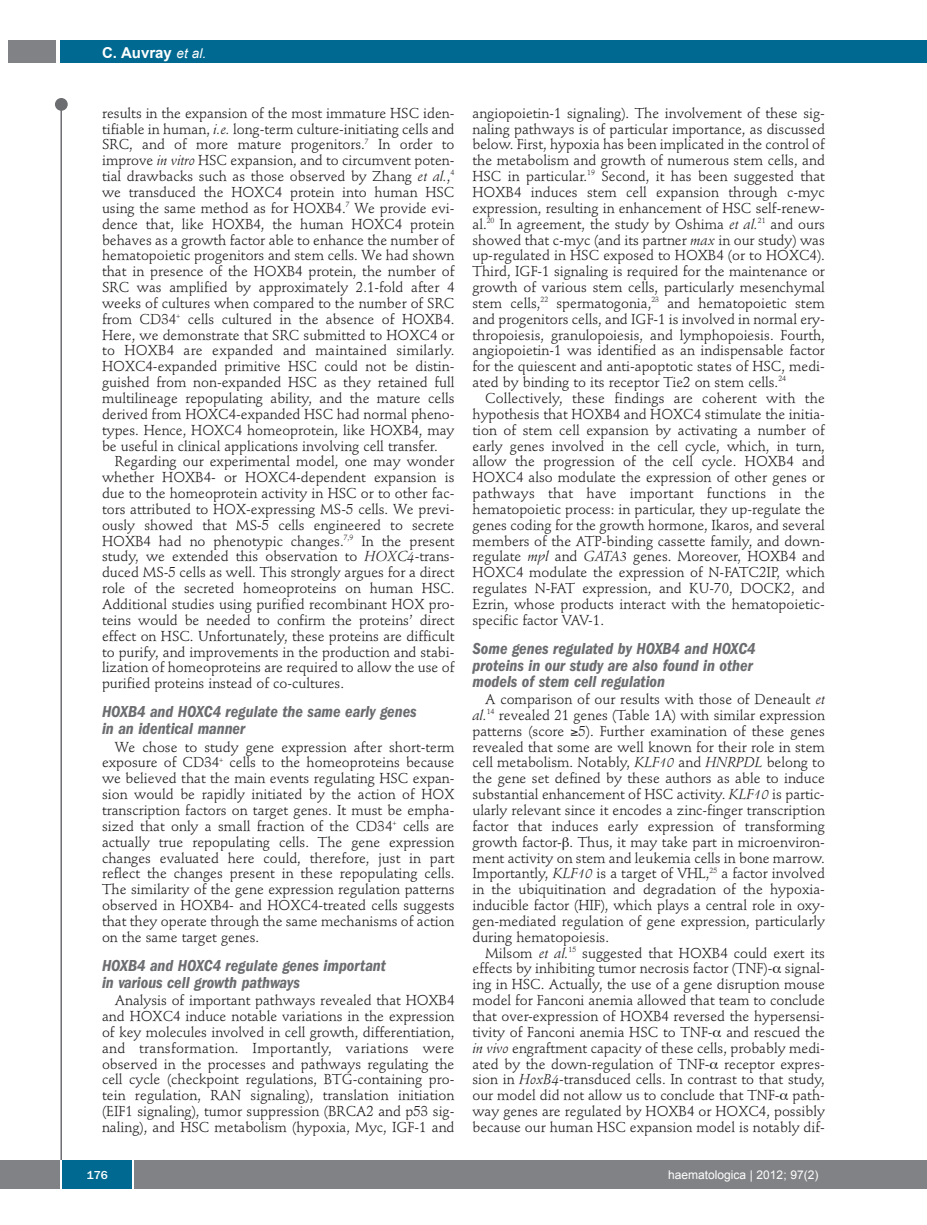
<style>
.page{position:relative;width:927px;height:1225px;background:#fff}
.page>*{position:absolute;margin:0;border:0;box-sizing:border-box;transform-origin:0 0}
.t1{font:italic 600 condensed 16.5px/16.5px "Franklin Gothic";color:#6c6d70}
.t2{font:700 15px "Arial";color:#fff}
.t3{font:14.25px/15.9px "Stempel Schneidler";color:#231f20;text-align:justify}
.t4{font:12px "Arial";color:#fff}
.t5{font:500 12px "Franklin Gothic";color:#fff}
.s1{font-weight:400;font-style:italic;font-size:13.5px}
.s2{font-style:italic}
</style>
<div class="page">
<div style="left:911px;top:40px;width:16px;height:22px;background:#006991"></div>
<div style="left:910px;top:1160px;width:17px;height:28px;background:#808285"></div>
<div style="left:55px;top:98px;width:13px;height:13px;background:#6c6d70;border-radius:50%"></div>
<hr style="left:60px;top:101px;width:2px;height:1061px;background:#6c6d70">
<div style="left:60px;top:40px;width:852px;height:22px;background:#006991"></div>
<div style="left:9px;top:40px;width:47px;height:22px;background:#808285"></div>
<div style="left:0;top:1160px;width:911px;height:28px;background:#808285"></div>
<div style="left:62px;top:1160px;width:71px;height:28px;background:#006991"></div>
<hr style="left:60px;top:1160px;width:2px;height:28px;background:#fff">
<svg style="left:133px;top:1160px;width:1px;height:28px"></svg>
<p class="t2" style="left:102px;top:44px;width:106px">C. auvray <span class="s1">et al.</span></p>
<p class="t3" style="left:102px;top:106px;width:354px">results in the expansion of the most immature HSC iden&shy;tifiable in human, <span class="s2">i.e.</span> long-term culture-initiating cells and SRC, and of more mature progenitors.<sup>7</sup> In order to improve <span class="s2">in vitro</span> HSC expansion, and to circumvent poten&shy;tial drawbacks such as those observed by Zhang <span class="s2">et al.</span>,<sup>4 </sup>we transduced the HOXC4 protein into human HSC using the same method as for HOXB4.<sup>7</sup> We provide evi&shy;dence that, like HOXB4, the human HOXC4 protein behaves as a growth factor able to enhance the number of hematopoietic progenitors and stem cells. We had shown that in presence of the HOXB4 protein, the number of SRC was amplified by approximately 2.1-fold after 4 weeks of cultures when compared to the number of SRC from CD34<sup>+</sup> cells cultured in the absence of HOXB4.<br>Here, we demonstrate that SRC submitted to HOXC4 or to HOXB4 are expanded and maintained similarly.<br>HOXC4-expanded primitive HSC could not be distin&shy;guished from non-expanded HSC as they retained full multilineage repopulating ability, and the mature cells derived from HOXC4-expanded HSC had normal pheno&shy;types. Hence, HOXC4 homeoprotein, like HOXB4, may be useful in clinical applications involving cell transfer.</p>
<p class="t3" style="left:102px;top:455px;width:354px;text-indent:13px">Regarding our experimental model, one may wonder whether HOXB4- or HOXC4-dependent expansion is due to the homeoprotein activity in HSC or to other fac&shy;tors attributed to HOX-expressing MS-5 cells. We previ&shy;ously showed that MS-5 cells engineered to secrete HOXB4 had no phenotypic changes.<sup>7,9</sup> In the present study, we extended this observation to <span class="s2">HOXC4</span>-trans&shy;duced MS-5 cells as well. This strongly argues for a direct role of the secreted homeoproteins on human HSC.<br>Additional studies using purified recombinant HOX pro&shy;teins would be needed to confirm the proteins’ direct effect on HSC. Unfortunately, these proteins are difficult to purify, and improvements in the production and stabi&shy;lization of homeoproteins are required to allow the use of purified proteins instead of co-cultures.</p>
<p class="t1" style="left:102px;top:705px;width:316px">HOXB4 and HOXC4 regulate the same early genes in an identical manner</p>
<p class="t3" style="left:102px;top:740px;width:354px;text-indent:13px">We chose to study gene expression after short-term exposure of CD34<sup>+</sup> cells to the homeoproteins because we believed that the main events regulating HSC expan&shy;sion would be rapidly initiated by the action of HOX transcription factors on target genes. It must be empha&shy;sized that only a small fraction of the CD34<sup>+</sup> cells are actually true repopulating cells. The gene expression changes evaluated here could, therefore, just in part reflect the changes present in these repopulating cells.<br>The similarity of the gene expression regulation patterns observed in HOXB4- and HOXC4-treated cells suggests that they operate through the same mechanisms of action on the same target genes.</p>
<p class="t1" style="left:102px;top:958px;width:285px">HOXB4 and HOXC4 regulate genes important in various cell growth pathways</p>
<p class="t3" style="left:102px;top:993px;width:354px;text-indent:13px">Analysis of important pathways revealed that HOXB4 and HOXC4 induce notable variations in the expression of key molecules involved in cell growth, differentiation, and transformation. Importantly, variations were observed in the processes and pathways regulating the cell cycle (checkpoint regulations, BTG-containing pro&shy;tein regulation, RAN signaling), translation initiation (EIF1 signaling), tumor suppression (BRCA2 and p53 sig&shy;naling), and HSC metabolism (hypoxia, Myc, IGF-1 and</p>
<p class="t3" style="left:472px;top:106px;width:354px">angiopoietin-1 signaling). The involvement of these sig&shy;naling pathways is of particular importance, as discussed below. First, hypoxia has been implicated in the control of the metabolism and growth of numerous stem cells, and HSC in particular.<sup>19</sup> Second, it has been suggested that HOXB4 induces stem cell expansion through c-myc expression, resulting in enhancement of HSC self-renew&shy;al.<sup>20</sup> In agreement, the study by Oshima <span class="s2">et al.</span><sup>21</sup> and ours showed that c-myc (and its partner <span class="s2">max</span> in our study) was up-regulated in HSC exposed to HOXB4 (or to HOXC4).<br>Third, IGF-1 signaling is required for the maintenance or growth of various stem cells, particularly mesenchymal stem cells,<sup>22</sup> spermatogonia,<sup>23</sup> and hematopoietic stem and progenitors cells, and IGF-1 is involved in normal ery&shy;thropoiesis, granulopoiesis, and lymphopoiesis. Fourth, angiopoietin-1 was identified as an indispensable factor for the quiescent and anti-apoptotic states of HSC, medi&shy;ated by binding to its receptor Tie2 on stem cells.<sup>24</sup></p>
<p class="t3" style="left:472px;top:391px;width:354px;text-indent:13px">Collectively, these findings are coherent with the hypothesis that HOXB4 and HOXC4 stimulate the initia&shy;tion of stem cell expansion by activating a number of early genes involved in the cell cycle, which, in turn, allow the progression of the cell cycle. HOXB4 and HOXC4 also modulate the expression of other genes or pathways that have important functions in the hematopoietic process: in particular, they up-regulate the genes coding for the growth hormone, Ikaros, and several members of the ATP-binding cassette family, and down&shy;regulate <span class="s2">mpl</span> and <span class="s2">GATA3</span> genes. Moreover, HOXB4 and HOXC4 modulate the expression of N-FATC2IP, which regulates N-FAT expression, and KU-70, DOCK2, and Ezrin, whose products interact with the hematopoietic&shy;specific factor VAV-1.</p>
<p class="t1" style="left:472px;top:641px;width:285px">Some genes regulated by HOXB4 and HOXC4 proteins in our study are also found in other models of stem cell regulation</p>
<p class="t3" style="left:472px;top:692px;width:354px;text-indent:13px">A comparison of our results with those of Deneault <span class="s2">et al.</span><sup>14</sup> revealed 21 genes (Table 1A) with similar expression patterns (score ≥5). Further examination of these genes revealed that some are well known for their role in stem cell metabolism. Notably, <span class="s2">KLF10</span> and <span class="s2">HNRPDL</span> belong to the gene set defined by these authors as able to induce substantial enhancement of HSC activity. <span class="s2">KLF10</span> is partic&shy;ularly relevant since it encodes a zinc-finger transcription factor that induces early expression of transforming growth factor- . Thus, it may take part in microenviron&shy;ment activity on stem and leukemia cells in bone marrow.<br>Importantly, <span class="s2">KLF10</span> is a target of VHL,<sup>25</sup> a factor involved in the ubiquitination and degradation of the hypoxia&shy;inducible factor (HIF), which plays a central role in oxy&shy;gen-mediated regulation of gene expression, particularly during hematopoiesis.</p>
<p class="t3" style="left:472px;top:946px;width:354px;text-indent:13px">Milsom <span class="s2">et al.</span><sup>15</sup> suggested that HOXB4 could exert its effects by inhibiting tumor necrosis factor (TNF)- signal&shy;ing in HSC. Actually, the use of a gene disruption mouse model for Fanconi anemia allowed that team to conclude that over-expression of HOXB4 reversed the hypersensi&shy;tivity of Fanconi anemia HSC to TNF- and rescued the <span class="s2">in vivo</span> engraftment capacity of these cells, probably medi&shy;ated by the down-regulation of TNF- receptor expres&shy;sion in <span class="s2">HoxB4</span>-transduced cells. In contrast to that study, our model did not allow us to conclude that TNF- path&shy;way genes are regulated by HOXB4 or HOXC4, possibly because our human HSC expansion model is notably dif-</p>
<p class="t5" style="left:87px;top:1171px;width:23px">176</p>
<p class="t4" style="left:668px;top:1168px;width:152px">haematologica | 2012; 97(2)</p>
</div>
